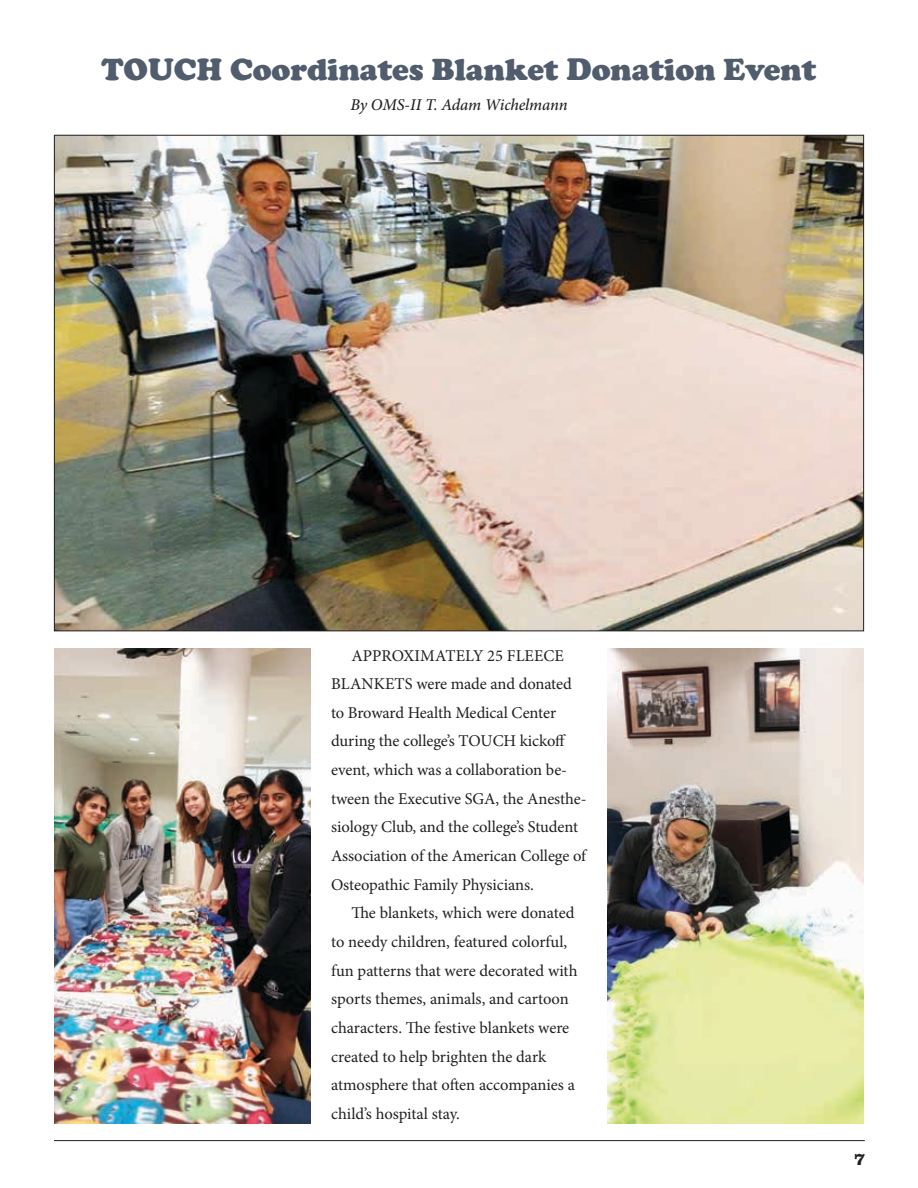
<style>
.page{position:relative;width:918px;height:1188px;background:#fff}
.page>*{position:absolute;margin:0;border:0;box-sizing:border-box;transform-origin:0 0}
.t1{font:900 31.5px "Cooper";color:#515c6d}
.t2{font:18px "Gettysburg Bold SWFTE";color:#231f20}
.t3{font:16.5px/28.7px "Minion Pro";letter-spacing:-.005em;color:#231f20}
.t4{font:italic 500 16.5px "Minion Pro";letter-spacing:-.015em;color:#231f20}
</style>
<div class="page">
<hr style="left:54px;top:1140px;width:811px;height:1px;background:#231f20">
<img style="left:56px;top:137px;width:806px;height:492px">
<img style="left:54px;top:649px;width:256px;height:474px">
<img style="left:608px;top:649px;width:256px;height:474px">
<h1 class="t1" style="left:102px;top:51px;width:716px">TOUCH Coordinates Blanket Donation Event</h1>
<p class="t4" style="left:350px;top:94px;width:219px">By OMS-II T. Adam Wichelmann</p>
<p class="t3" style="left:331px;top:641px;width:257px;text-indent:20px">APPROXIMATELY 25 FLEECE BLANKETS were made and donated to Broward Health Medical Center during the college’s TOUCH kickoff event, which was a collaboration be&shy;tween the Executive SGA, the Anesthe&shy;siology Club, and the college’s Student Association of the American College of Osteopathic Family Physicians.</p>
<p class="t3" style="left:331px;top:899px;width:248px;text-indent:20px">The blankets, which were donated to needy children, featured colorful, fun patterns that were decorated with sports themes, animals, and cartoon characters. The festive blankets were created to help brighten the dark atmosphere that often accompanies a child’s hospital stay.</p>
<p class="t2" style="left:854px;top:1147px;width:13px">7</p>
</div>
